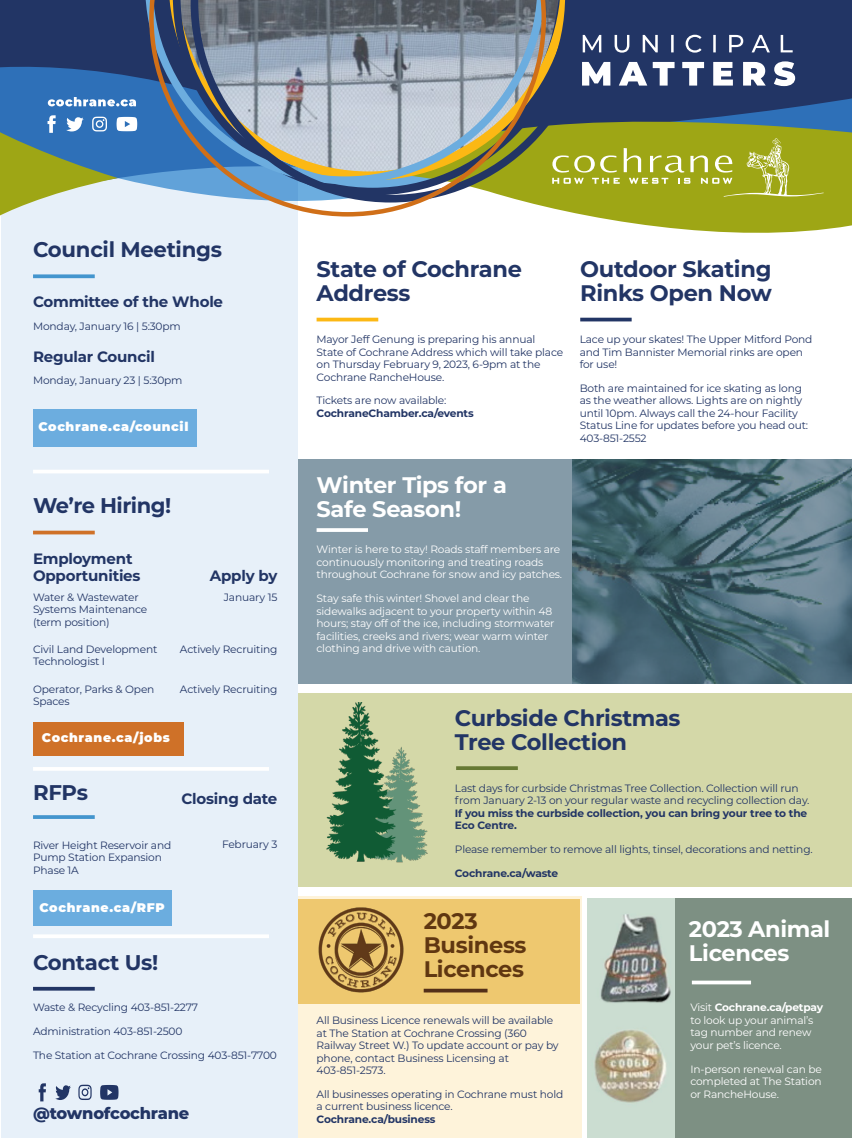
<style>
.page{position:relative;width:852px;height:1138px;background:#fff}
.page>*{position:absolute;margin:0;border:0;box-sizing:border-box;transform-origin:0 0}
.H1_Bold{font:700 22.5px/23.8px "Montserrat";letter-spacing:-.015em;color:#223565}
.Paragraph_Style__8_5{font:700 22.5px/23.8px "Montserrat";letter-spacing:-.015em;color:#fff}
.H1_Bold-2{font:700 22.5px/23.8px "Montserrat";letter-spacing:-.015em;color:#603711}
.H1_Bold-3{font:700 22.5px/23.8px "Montserrat";letter-spacing:-.015em;color:#fff}
.H1_Bold-4{font:700 21.25px "Montserrat";letter-spacing:-.015em;color:#223565}
.t1{font:800 16.25px "Montserrat";letter-spacing:-.015em;color:#223565}
.Body__Bold{font:700 15px/17.5px "Montserrat";letter-spacing:-.015em;color:#223565}
.Buttons{font:900 12.5px "Montserrat";letter-spacing:.05em;color:#fff}
.Paragraph_Style__8_5-2{font:10.62px/12.5px "Montserrat";letter-spacing:-.015em;color:#223565}
.Paragraph_Style__8_5-3{font:10.62px/12.5px "Montserrat";letter-spacing:-.015em;color:#fff}
.Paragraph_Style__8_5-4{font:700 10.62px/12.5px "Montserrat";letter-spacing:-.015em;color:#223565}
.Body__Bold-2{font:10.62px "Montserrat";letter-spacing:-.015em;color:#223565}
.s1{font-weight:400}
.s2{font-weight:700}
</style>
<div class="page">
<svg style="left:298px;top:459px;width:552px;height:224px;background:#68828f"></svg>
<img style="left:587px;top:899px;width:88px;height:239px">
<div style="left:675px;top:899px;width:176px;height:239px;background:#7d9083"></div>
<svg style="left:298px;top:896px;width:283px;height:242px;background:#f9e6ba"></svg>
<div style="left:298px;top:693px;width:553px;height:193px;background:#d4d8a8"></div>
<div style="left:1px;top:163px;width:297px;height:975px;background:#e7f0f9"></div>
<svg style="left:0;top:0;width:851px;height:90px;background:#233b6d"></svg>
<svg style="left:0;top:90px;width:851px;height:143px"></svg>
<svg style="left:590px;top:138px;width:233px;height:59px;background:#a9b031"></svg>
<svg style="left:48px;top:97px;width:88px;height:9px"></svg>
<svg style="left:92px;top:117px;width:15px;height:14px"></svg>
<svg style="left:66px;top:117px;width:18px;height:14px"></svg>
<svg style="left:48px;top:115px;width:8px;height:18px"></svg>
<svg style="left:116px;top:117px;width:21px;height:14px"></svg>
<svg style="left:545px;top:0;width:45px;height:202px;background:#676f47"></svg>
<svg style="left:149px;top:0;width:396px;height:217px;background:#8e9ba3"></svg>
<svg style="left:582px;top:35px;width:210px;height:18px;background:#515f85"></svg>
<svg style="left:581px;top:61px;width:213px;height:25px"></svg>
<img style="left:298px;top:896px;width:131px;height:105px">
<div style="left:33px;top:409px;width:163px;height:37px;background:#6caddf"></div>
<svg style="left:33px;top:274px;width:62px;height:4px"></svg>
<div style="left:33px;top:890px;width:138px;height:36px;background:#6baddf"></div>
<div style="left:33px;top:722px;width:150px;height:34px;background:#cf7128"></div>
<hr style="left:33px;top:767px;width:236px;height:4px;background:#fff">
<hr style="left:33px;top:470px;width:236px;height:3px;background:#fff">
<hr style="left:33px;top:934px;width:236px;height:4px;background:#fff">
<hr style="left:33px;top:531px;width:62px;height:3px;background:#cf7128">
<svg style="left:33px;top:815px;width:62px;height:4px"></svg>
<svg style="left:78px;top:1084px;width:14px;height:16px"></svg>
<svg style="left:55px;top:1085px;width:16px;height:15px"></svg>
<svg style="left:39px;top:1083px;width:7px;height:18px"></svg>
<svg style="left:100px;top:1085px;width:18px;height:15px"></svg>
<hr style="left:33px;top:987px;width:62px;height:3px;background:#223565">
<svg style="left:456px;top:766px;width:61px;height:4px"></svg>
<hr style="left:316px;top:318px;width:62px;height:3px;background:#fcb814">
<hr style="left:423px;top:989px;width:64px;height:3px;background:#532f18">
<img style="left:306px;top:702px;width:148px;height:177px">
<svg style="left:691px;top:980px;width:59px;height:4px"></svg>
<hr style="left:580px;top:318px;width:51px;height:3px;background:#223565">
<svg style="left:316px;top:528px;width:52px;height:4px"></svg>
<p class="H1_Bold-4" style="left:33px;top:234px;width:190px">Council Meetings</p>
<p class="Body__Bold" style="left:33px;top:292px;width:191px">Committee of the Whole</p>
<p class="Body__Bold-2" style="left:33px;top:319px;width:149px">Monday, January 16 | 5:30pm</p>
<p class="Body__Bold" style="left:33px;top:347px;width:123px">Regular Council</p>
<p class="Body__Bold-2" style="left:33px;top:373px;width:151px">Monday, January 23 | 5:30pm</p>
<p class="Buttons" style="left:38px;top:417px;width:151px">Cochrane.ca/council</p>
<p class="H1_Bold-4" style="left:33px;top:490px;width:140px">We’re Hiring!</p>
<p class="Body__Bold" style="left:33px;top:549px;width:109px">Employment<br>Opportunities</p>
<p class="Paragraph_Style__8_5-2" style="left:33px;top:590px;width:116px">Water &amp; Wastewater<br>Systems Maintenance (term position)</p>
<p class="Body__Bold" style="left:210px;top:566px;width:69px">Apply by</p>
<p class="Paragraph_Style__8_5-2" style="left:224px;top:590px;width:55px">January 15</p>
<p class="Paragraph_Style__8_5-2" style="left:33px;top:642px;width:126px">Civil Land Development<br>Technologist I</p>
<p class="Paragraph_Style__8_5-2" style="left:33px;top:682px;width:123px">Operator, Parks &amp; Open<br>Spaces</p>
<p class="Buttons" style="left:42px;top:728px;width:129px">Cochrane.ca/jobs</p>
<p class="Paragraph_Style__8_5-2" style="left:180px;top:642px;width:99px">Actively Recruiting</p>
<p class="Paragraph_Style__8_5-2" style="left:180px;top:682px;width:99px">Actively Recruiting</p>
<p class="H1_Bold-4" style="left:33px;top:777px;width:57px">RFPs</p>
<p class="Body__Bold" style="left:181px;top:789px;width:97px">Closing date</p>
<p class="Paragraph_Style__8_5-2" style="left:33px;top:838px;width:140px">River Height Reservoir and</p>
<p class="Paragraph_Style__8_5-2" style="left:222px;top:838px;width:57px">February 3</p>
<p class="Paragraph_Style__8_5-2" style="left:33px;top:851px;width:130px">Pump Station Expansion<br>Phase 1A</p>
<p class="Buttons" style="left:39px;top:898px;width:127px">Cochrane.ca/RFP</p>
<p class="H1_Bold-4" style="left:33px;top:947px;width:127px">Contact Us!</p>
<p class="Paragraph_Style__8_5-2" style="left:33px;top:1001px;width:166px">Waste &amp; Recycling 403-851-2277</p>
<p class="Paragraph_Style__8_5-2" style="left:33px;top:1024px;width:151px">Administration 403-851-2500</p>
<p class="Paragraph_Style__8_5-2" style="left:33px;top:1048px;width:245px">The Station at Cochrane Crossing 403-851-7700</p>
<p class="t1" style="left:33px;top:1101px;width:158px">@townofcochrane</p>
<p class="H1_Bold" style="left:316px;top:256px;width:207px">State of Cochrane<br>Address</p>
<p class="Paragraph_Style__8_5-2" style="left:316px;top:333px;width:248px">Mayor Jeff Genung is preparing his annual State of Cochrane Address which will take place on Thursday February 9, 2023, 6-9pm at the Cochrane RancheHouse.</p>
<p class="Paragraph_Style__8_5-4" style="left:316px;top:394px;width:158px"><span class="s1">Tickets are now available:<br></span>CochraneChamber.ca/events</p>
<p class="Paragraph_Style__8_5" style="left:316px;top:472px;width:192px">Winter Tips for a<br>Safe Season!</p>
<p class="Paragraph_Style__8_5-3" style="left:316px;top:543px;width:247px">Winter is here to stay! Roads staff members are continuously monitoring and treating roads throughout Cochrane for snow and icy patches.</p>
<p class="Paragraph_Style__8_5-3" style="left:316px;top:592px;width:239px">Stay safe this winter! Shovel and clear the sidewalks adjacent to your property within 48 hours; stay off of the ice, including stormwater facilities, creeks and rivers; wear warm winter clothing and drive with caution.</p>
<p class="H1_Bold" style="left:580px;top:256px;width:193px">Outdoor Skating<br>Rinks Open Now</p>
<p class="Paragraph_Style__8_5-2" style="left:579px;top:333px;width:234px">Lace up your skates! The Upper Mitford Pond and Tim Bannister Memorial rinks are open for use!</p>
<p class="Paragraph_Style__8_5-2" style="left:579px;top:381px;width:230px">Both are maintained for ice skating as long as the weather allows. Lights are on nightly until 10pm. Always call the 24-hour Facility Status Line for updates before you head out:<br>403-851-2552</p>
<p class="H1_Bold" style="left:454px;top:705px;width:227px">Curbside Christmas<br>Tree Collection</p>
<p class="Paragraph_Style__8_5-2" style="left:454px;top:781px;width:356px">Last days for curbside Christmas Tree Collection. Collection will run from January 2-13 on your regular waste and recycling collection day.<br><span class="s2">If you miss the curbside collection, you can bring your tree to the Eco Centre.</span></p>
<p class="Paragraph_Style__8_5-2" style="left:454px;top:842px;width:359px">Please remember to remove all lights, tinsel, decorations and netting.</p>
<p class="Paragraph_Style__8_5-4" style="left:454px;top:866px;width:105px">Cochrane.ca/waste</p>
<p class="H1_Bold-2" style="left:423px;top:908px;width:104px">2023<br>Business<br>Licences</p>
<p class="Paragraph_Style__8_5-2" style="left:316px;top:1013px;width:243px">All Business Licence renewals will be available at The Station at Cochrane Crossing (360<br>Railway Street W.) To update account or pay by phone, contact Business Licensing at 403-851-2573.</p>
<p class="Paragraph_Style__8_5-2" style="left:316px;top:1087px;width:248px">All businesses operating in Cochrane must hold a current business licence.<br><span class="s2">Cochrane.ca/business</span></p>
<p class="H1_Bold-3" style="left:688px;top:916px;width:143px">2023 Animal<br>Licences</p>
<p class="Paragraph_Style__8_5-3" style="left:690px;top:1001px;width:134px">Visit <span class="s2">Cochrane.ca/petpay </span>to look up your animal’s tag number and renew your pet’s licence.</p>
<p class="Paragraph_Style__8_5-3" style="left:690px;top:1062px;width:133px;text-align:justify">In-person renewal can be completed at The Station or RancheHouse.</p>
</div>
